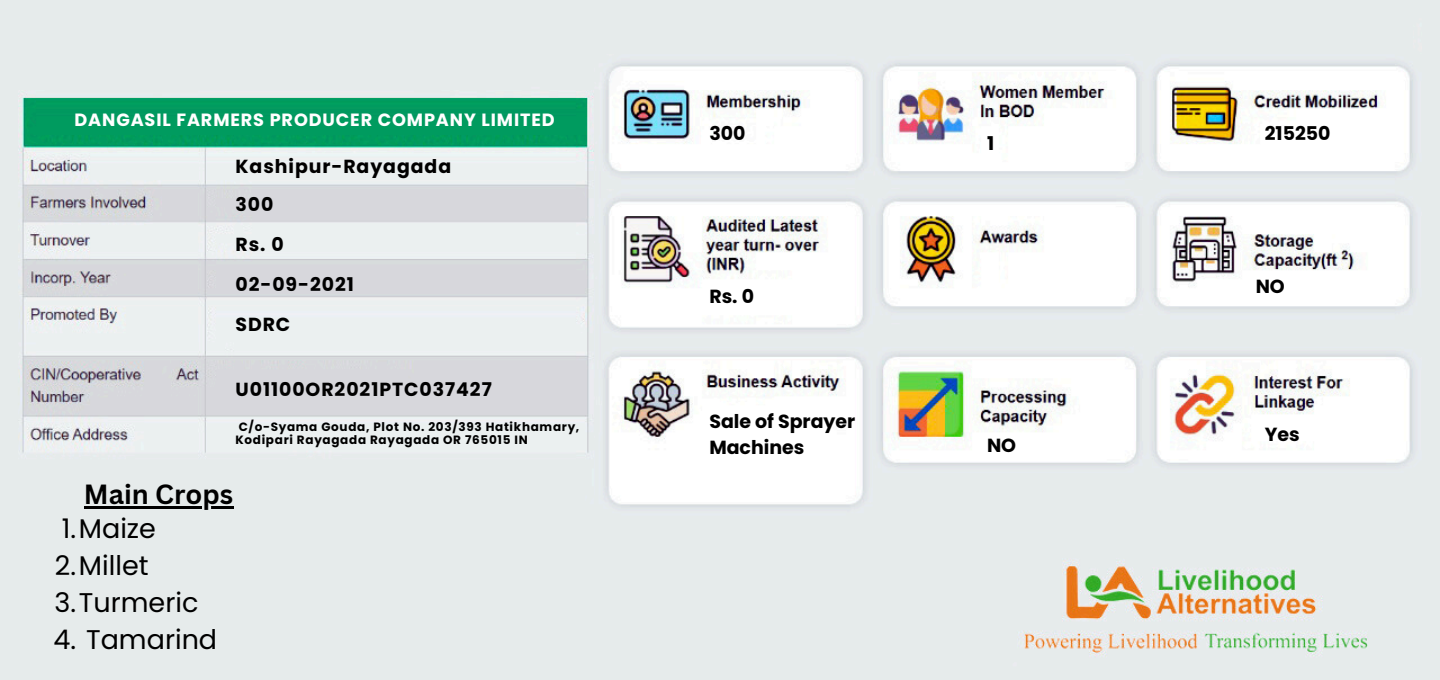
<style>
.page{position:relative;width:1440px;height:680px;background:#fff}
.page>*{position:absolute;margin:0;border:0;box-sizing:border-box;transform-origin:0 0}
.t1{font:27px "Poppins";color:#000}
.t2{font:700 27px "Canva Sans";color:#000}
.t3{font:700 18.9px "Poppins";letter-spacing:.05em;color:#000}
.t4{font:700 18.9px/25.8px "Poppins";color:#000}
.t5{font:700 17.7px "Poppins";letter-spacing:.05em;color:#fff}
.t6{font:700 12px/13px "Poppins";letter-spacing:.06em;color:#000}
</style>
<div class="page">
<img style="left:0;top:0;width:1440px;height:679px">
<hr style="left:84px;top:506px;width:149px;height:2px;background:#000">
<h3 class="t5" style="left:75px;top:107px;width:482px">DANGASIL FARMERS PRODUCER COMPANY LIMITED</h3>
<h4 class="t3" style="left:236px;top:153px;width:217px">Kashipur-Rayagada</h4>
<h4 class="t3" style="left:236px;top:191px;width:39px">300</h4>
<h4 class="t3" style="left:236px;top:231px;width:50px">Rs. 0</h4>
<h4 class="t3" style="left:236px;top:271px;width:120px">02-09-2021</h4>
<h4 class="t3" style="left:236px;top:311px;width:56px">SDRC</h4>
<h3 class="t3" style="left:236px;top:376px;width:258px">U01100OR2021PTC037427</h3>
<h3 class="t6" style="left:236px;top:420px;width:345px">C/o-Syama Gouda, Plot No. 203/393 Hatikhamary,<br>Kodipari Rayagada Rayagada OR 765015 IN</h3>
<p class="t2" style="left:84px;top:475px;width:151px">Main Crops</p>
<h3 class="t1" style="left:62px;top:509px;width:96px">1.Maize</h3>
<h4 class="t1" style="left:55px;top:546px;width:95px">2.Millet</h4>
<h3 class="t1" style="left:55px;top:584px;width:145px">3.Turmeric</h3>
<h4 class="t1" style="left:53px;top:621px;width:165px">4. Tamarind</h4>
<h1 class="t3" style="left:709px;top:120px;width:38px">300</h1>
<p class="t3" style="left:709px;top:283px;width:46px">Rs. 0</p>
<h4 class="t4" style="left:709px;top:408px;width:147px">Sale of Sprayer<br>Machines</h4>
<p class="t3" style="left:987px;top:130px;width:9px">1</p>
<p class="t3" style="left:987px;top:432px;width:31px">NO</p>
<p class="t3" style="left:1265px;top:120px;width:67px">215250</p>
<p class="t3" style="left:1256px;top:273px;width:31px">NO</p>
<h4 class="t3" style="left:1265px;top:420px;width:36px">Yes</h4>
</div>
